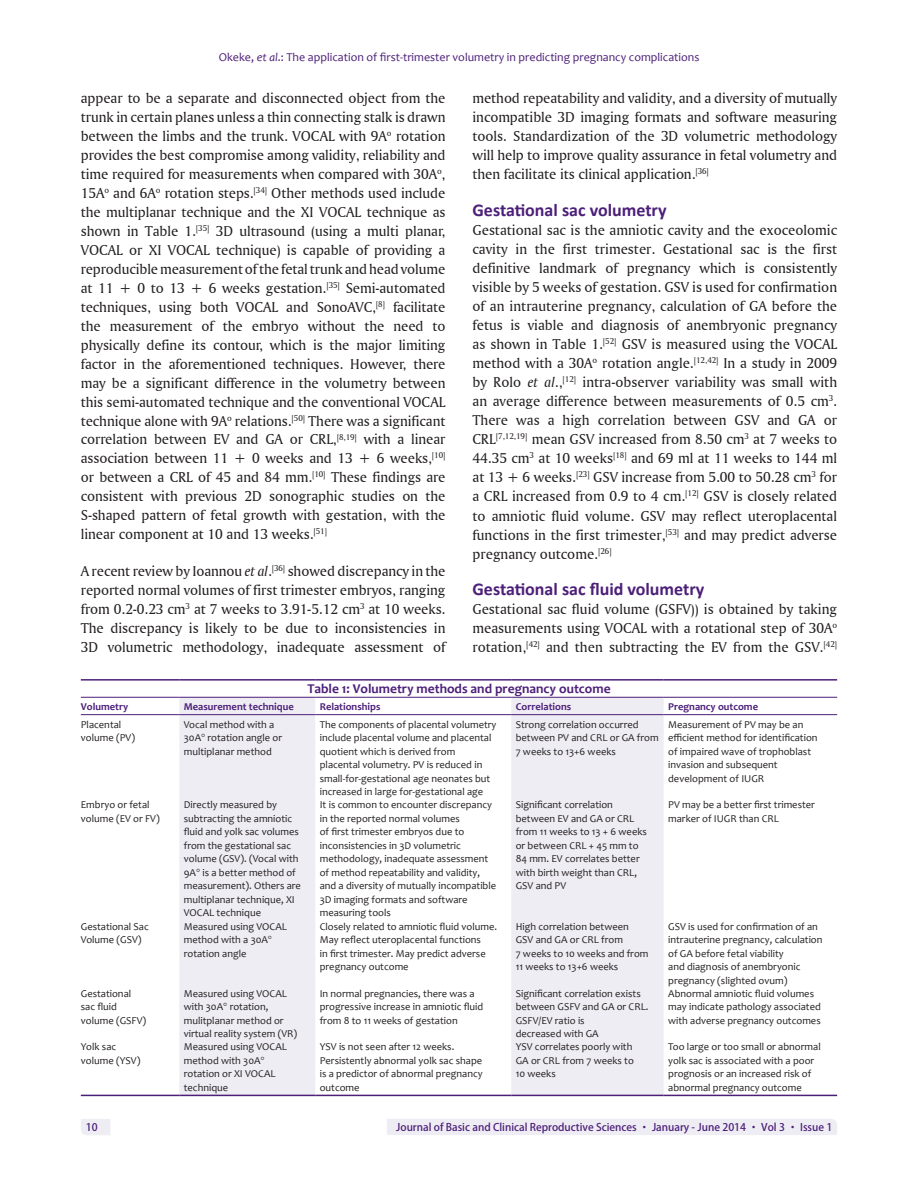
<style>
.page{position:relative;width:918px;height:1188px;background:#fff}
.page>*{position:absolute;margin:0;border:0;box-sizing:border-box;transform-origin:0 0}
.t1{font:700 18px "Calibri";color:#4c1f79}
.t2{font:15px/18.9px "Amerigo BT Roman A";letter-spacing:-.005em;color:#231f20;text-align:justify}
.t3{font:700 13.5px "Candara";color:#4c1f79}
.t4{font:12px "Candara";color:#4c1f79}
.t5{font:10.5px/13.5px "Candara";color:#231f20}
.t6{font:10.5px "Adobe Heiti Std";color:#4c1f79}
.t7{font:700 10.5px "Candara";color:#4c1f79}
.s1{font-style:italic}
.s2{font-family:"Amerigo BT Italic A"}
.s3{font-family:"Times New Roman"}
</style>
<div class="page">
<div style="left:387px;top:1119px;width:450px;height:16px;background:#efedf4"></div>
<svg style="left:81px;top:1119px;width:29px;height:16px"></svg>
<svg style="left:179px;top:698px;width:485px;height:397px;fill:#efedf4"></svg>
<hr style="left:81px;top:1095px;width:98px;height:1px;background:#4c1f79">
<hr style="left:179px;top:1095px;width:136px;height:1px;background:#4c1f79">
<hr style="left:315px;top:1095px;width:196px;height:1px;background:#4c1f79">
<hr style="left:511px;top:1095px;width:153px;height:1px;background:#4c1f79">
<hr style="left:664px;top:1095px;width:173px;height:1px;background:#4c1f79">
<hr style="left:81px;top:714px;width:98px;height:1px;background:#4c1f79">
<hr style="left:179px;top:714px;width:136px;height:1px;background:#4c1f79">
<hr style="left:315px;top:714px;width:196px;height:1px;background:#4c1f79">
<hr style="left:511px;top:714px;width:153px;height:1px;background:#4c1f79">
<hr style="left:664px;top:714px;width:173px;height:1px;background:#4c1f79">
<hr style="left:81px;top:679px;width:98px;height:2px;background:#4c1f79">
<hr style="left:179px;top:679px;width:136px;height:2px;background:#4c1f79">
<hr style="left:315px;top:679px;width:196px;height:2px;background:#4c1f79">
<hr style="left:511px;top:679px;width:153px;height:2px;background:#4c1f79">
<hr style="left:664px;top:679px;width:173px;height:2px;background:#4c1f79">
<hr style="left:81px;top:697px;width:98px;height:1px;background:#4c1f79">
<hr style="left:179px;top:697px;width:136px;height:1px;background:#4c1f79">
<hr style="left:315px;top:697px;width:196px;height:1px;background:#4c1f79">
<hr style="left:511px;top:697px;width:153px;height:1px;background:#4c1f79">
<hr style="left:664px;top:697px;width:173px;height:1px;background:#4c1f79">
<p class="t4" style="left:219px;top:50px;width:482px">Okeke, <span class="s1">et al</span>.: The application of first-trimester volumetry in predicting pregnancy complications</p>
<p class="t2" style="left:81px;top:89px;width:366px">appear to be a separate and disconnected object from the trunk in certain planes unless a thin connecting stalk is drawn between the limbs and the trunk. VOCAL with 9A<sup>o</sup> rotation provides the best compromise among validity, reliability and time required for measurements when compared with 30A<sup>o</sup>, 15A<sup>o</sup> and 6A<sup>o</sup> rotation steps.<sup>[34]</sup> Other methods used include the multiplanar technique and the XI VOCAL technique as shown in Table 1.<sup>[35]</sup> 3D ultrasound (using a multi planar, VOCAL or XI VOCAL technique) is capable of providing a reproducible measurement of the fetal trunk and head volume at 11 + 0 to 13 + 6 weeks gestation.<sup>[35]</sup> Semi‑automated techniques, using both VOCAL and SonoAVC,<sup>[8]</sup> facilitate the measurement of the embryo without the need to physically define its contour, which is the major limiting factor in the aforementioned techniques. However, there may be a significant difference in the volumetry between this semi‑automated technique and the conventional VOCAL technique alone with 9A<sup>o</sup> relations.<sup>[50]</sup> There was a significant correlation between EV and GA or CRL,<sup>[8,19]</sup> with a linear association between 11 + 0 weeks and 13 + 6 weeks,<sup>[10] </sup>or between a CRL of 45 and 84 mm.<sup>[10]</sup> These findings are consistent with previous 2D sonographic studies on the S‑shaped pattern of fetal growth with gestation, with the linear component at 10 and 13 weeks.<sup>[51]</sup></p>
<p class="t2" style="left:81px;top:562px;width:366px">A recent review by Ioannou <span class="s2">et al</span>.<sup>[36]</sup> showed discrepancy in the reported normal volumes of first trimester embryos, ranging from 0.2‑0.23 cm<sup>3</sup> at 7 weeks to 3.91‑5.12 cm<sup>3</sup> at 10 weeks.<br>The discrepancy is likely to be due to inconsistencies in 3D volumetric methodology, inadequate assessment of</p>
<p class="t2" style="left:472px;top:88px;width:366px">method repeatability and validity, and a diversity of mutually incompatible 3D imaging formats and software measuring tools. Standardization of the 3D volumetric methodology will help to improve quality assurance in fetal volumetry and then facilitate its clinical application.<sup>[36]</sup></p>
<p class="t1" style="left:472px;top:198px;width:196px">Gestational sac volumetry</p>
<p class="t2" style="left:472px;top:220px;width:366px">Gestational sac is the amniotic cavity and the exoceolomic cavity in the first trimester. Gestational sac is the first definitive landmark of pregnancy which is consistently visible by 5 weeks of gestation. GSV is used for confirmation of an intrauterine pregnancy, calculation of GA before the fetus is viable and diagnosis of anembryonic pregnancy as shown in Table 1.<sup>[52]</sup> GSV is measured using the VOCAL method with a 30A<sup>o</sup> rotation angle.<sup>[12,42]</sup> In a study in 2009 by Rolo <span class="s2">et al</span>.,<sup>[12]</sup> intra‑observer variability was small with an average difference between measurements of 0.5 cm<sup>3</sup>.<br>There was a high correlation between GSV and GA or CRL<sup>[7,12,19]</sup> mean GSV increased from 8.50 cm<sup>3</sup> at 7 weeks to 44.35 cm<sup>3</sup> at 10 weeks<sup>[18]</sup> and 69 ml at 11 weeks to 144 ml at 13 + 6 weeks.<sup>[23]</sup> GSV increase from 5.00 to 50.28 cm<sup>3</sup> for a CRL increased from 0.9 to 4 cm.<sup>[12]</sup> GSV is closely related to amniotic fluid volume. GSV may reflect uteroplacental functions in the first trimester,<sup>[53]</sup> and may predict adverse pregnancy outcome.<sup>[26]</sup></p>
<p class="t1" style="left:472px;top:577px;width:233px">Gestational sac fluid volumetry</p>
<p class="t2" style="left:472px;top:599px;width:366px">Gestational sac fluid volume (GSFV)) is obtained by taking measurements using VOCAL with a rotational step of 30A<sup>o </sup>rotation,<sup>[42]</sup> and then subtracting the EV from the GSV.<sup>[42]</sup></p>
<p class="t3" style="left:307px;top:680px;width:305px">Table 1: Volumetry methods and pregnancy outcome</p>
<p class="t7" style="left:81px;top:701px;width:49px">Volumetry</p>
<p class="t7" style="left:184px;top:701px;width:111px">Measurement technique</p>
<p class="t7" style="left:320px;top:701px;width:62px">Relationships</p>
<p class="t7" style="left:516px;top:701px;width:57px">Correlations</p>
<p class="t7" style="left:668px;top:701px;width:91px">Pregnancy outcome</p>
<p class="t5" style="left:81px;top:718px;width:56px">Placental volume (PV)</p>
<p class="t5" style="left:184px;top:718px;width:100px">Vocal method with a<br>30A<span class="s3">°</span> rotation angle or multiplanar method</p>
<p class="t5" style="left:320px;top:718px;width:178px">The components of placental volumetry include placental volume and placental quotient which is derived from placental volumetry. PV is reduced in small-for-gestational age neonates but increased in large for‑gestational age</p>
<p class="t5" style="left:516px;top:718px;width:144px">Strong correlation occurred between PV and CRL or GA from<br>7 weeks to 13+6 weeks</p>
<p class="t5" style="left:668px;top:718px;width:151px">Measurement of PV may be an efficient method for identification of impaired wave of trophoblast invasion and subsequent development of IUGR</p>
<p class="t5" style="left:81px;top:798px;width:81px">Embryo or fetal volume (EV or FV)</p>
<p class="t5" style="left:184px;top:798px;width:119px">Directly measured by subtracting the amniotic fluid and yolk sac volumes from the gestational sac volume (GSV). (Vocal with<br>9A<span class="s3">°</span> is a better method of measurement). Others are multiplanar technique, XI<br>VOCAL technique</p>
<p class="t5" style="left:320px;top:798px;width:178px">It is common to encounter discrepancy in the reported normal volumes<br>of first trimester embryos due to inconsistencies in 3D volumetric methodology, inadequate assessment of method repeatability and validity, and a diversity of mutually incompatible 3D imaging formats and software measuring tools</p>
<p class="t5" style="left:516px;top:798px;width:133px">Significant correlation between EV and GA or CRL from 11 weeks to 13 + 6 weeks or between CRL + 45 mm to<br>84 mm. EV correlates better with birth weight than CRL,<br>GSV and PV</p>
<p class="t5" style="left:668px;top:798px;width:148px">PV may be a better first trimester marker of IUGR than CRL</p>
<p class="t5" style="left:81px;top:919px;width:69px">Gestational Sac<br>Volume (GSV)</p>
<p class="t5" style="left:184px;top:919px;width:105px">Measured using VOCAL method with a 30A<span class="s3">° </span>rotation angle</p>
<p class="t5" style="left:320px;top:919px;width:179px">Closely related to amniotic fluid volume.<br>May reflect uteroplacental functions<br>in first trimester. May predict adverse pregnancy outcome</p>
<p class="t5" style="left:516px;top:919px;width:134px">High correlation between<br>GSV and GA or CRL from<br>7 weeks to 10 weeks and from<br>11 weeks to 13+6 weeks</p>
<p class="t5" style="left:668px;top:919px;width:156px">GSV is used for confirmation of an intrauterine pregnancy, calculation of GA before fetal viability<br>and diagnosis of anembryonic pregnancy (slighted ovum)</p>
<p class="t5" style="left:81px;top:987px;width:67px">Gestational sac fluid volume (GSFV)</p>
<p class="t5" style="left:184px;top:987px;width:115px">Measured using VOCAL with 30A<span class="s3">°</span> rotation, mulitplanar method or virtual reality system (VR)</p>
<p class="t5" style="left:320px;top:987px;width:165px">In normal pregnancies, there was a progressive increase in amniotic fluid from 8 to 11 weeks of gestation</p>
<p class="t5" style="left:516px;top:987px;width:134px">Significant correlation exists between GSFV and GA or CRL.<br>GSFV/EV ratio is<br>decreased with GA</p>
<p class="t5" style="left:668px;top:987px;width:154px">Abnormal amniotic fluid volumes may indicate pathology associated with adverse pregnancy outcomes</p>
<p class="t5" style="left:81px;top:1040px;width:61px">Yolk sac volume (YSV)</p>
<p class="t5" style="left:184px;top:1040px;width:105px">Measured using VOCAL method with 30A<span class="s3">° </span>rotation or XI VOCAL technique</p>
<p class="t5" style="left:320px;top:1040px;width:164px">YSV is not seen after 12 weeks.<br>Persistently abnormal yolk sac shape is a predictor of abnormal pregnancy outcome</p>
<p class="t5" style="left:516px;top:1040px;width:120px">YSV correlates poorly with<br>GA or CRL from 7 weeks to<br>10 weeks</p>
<p class="t5" style="left:668px;top:1040px;width:154px">Too large or too small or abnormal yolk sac is associated with a poor prognosis or an increased risk of abnormal pregnancy outcome</p>
<p class="t6" style="left:86px;top:1120px;width:13px">10</p>
<p class="t6" style="left:396px;top:1120px;width:438px">Journal of Basic and Clinical Reproductive Sciences · January - June 2014 · Vol 3 · Issue 1</p>
</div>
